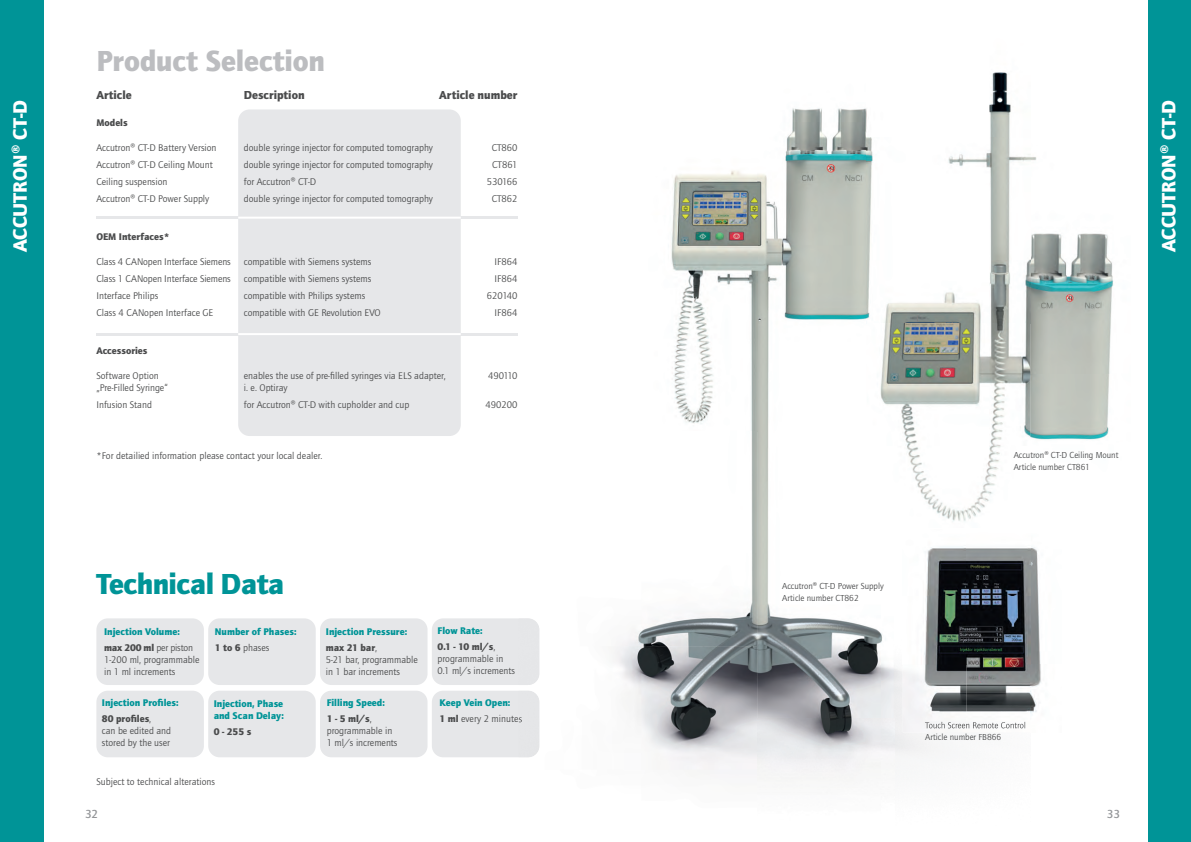
<style>
.page{position:relative;width:1191px;height:842px;background:#fff}
.page>*{position:absolute;margin:0;border:0;box-sizing:border-box;transform-origin:0 0}
.t1{font:900 30px "Quay Sans ITC Std";letter-spacing:-.005em;color:#bcbdc0}
.t2{font:900 30px "Quay Sans ITC Std";letter-spacing:-.02em;color:#009497}
.t3{font:900 20px "Quay Sans ITC Std";letter-spacing:-.01em;color:#fff}
.t4{font:900 12px "Quay Sans ITC Std";color:#4b4c4d}
.t5{font:500 12px "Quay Sans ITC Std";color:#939598}
.t6{font:10px/12px "Quay Sans ITC Std";color:#4b4c4d}
.t7{font:900 10px/16px "Quay Sans ITC Std";color:#009497}
.t8{font:900 10px/16px "Quay Sans ITC Std";color:#4b4c4d}
.t9{font:9px/12px "Quay Sans ITC Std";color:#4b4c4d}
.s1{color:#4b4c4d}
.s2{font-weight:400;color:#4b4c4d}
.s3{color:#009497}
.s4{font-weight:400}
</style>
<div class="page">
<div style="left:0;top:0;width:43px;height:842px;background:#009497"></div>
<div style="left:238px;top:109px;width:223px;height:327px;background:#e6e7e9;border-radius:11px"></div>
<hr style="left:96px;top:217px;width:423px;height:2px;background:#e6e7e9">
<hr style="left:96px;top:333px;width:423px;height:2px;background:#e6e7e9">
<hr style="left:238px;top:217px;width:223px;height:2px;background:#fff">
<hr style="left:238px;top:333px;width:223px;height:2px;background:#fff">
<div style="left:96px;top:618px;width:108px;height:67px;background:#e6e7e9;border-radius:11px"></div>
<div style="left:432px;top:691px;width:107px;height:66px;background:#e6e7e9;border-radius:11px"></div>
<div style="left:320px;top:618px;width:107px;height:67px;background:#e6e7e9;border-radius:11px"></div>
<div style="left:432px;top:618px;width:107px;height:67px;background:#e6e7e9;border-radius:11px"></div>
<div style="left:208px;top:618px;width:108px;height:67px;background:#e6e7e9;border-radius:11px"></div>
<div style="left:320px;top:691px;width:107px;height:66px;background:#e6e7e9;border-radius:11px"></div>
<div style="left:208px;top:691px;width:108px;height:66px;background:#e6e7e9;border-radius:11px"></div>
<div style="left:96px;top:691px;width:108px;height:66px;background:#e6e7e9;border-radius:11px"></div>
<img style="left:519px;top:108px;width:374px;height:671px">
<img style="left:519px;top:691px;width:20px;height:66px">
<svg style="left:519px;top:715px;width:3px;height:9px"></svg>
<img style="left:519px;top:618px;width:20px;height:67px">
<img style="left:866px;top:72px;width:247px;height:457px">
<img style="left:902px;top:528px;width:159px;height:204px">
<img style="left:925px;top:722px;width:100px;height:6px">
<div style="left:1148px;top:0;width:43px;height:842px;background:#009497"></div>
<h2 class="t3" style="left:8px;top:252px;width:154px;rotate:-90deg">ACCUTRON® CT-D</h2>
<h1 class="t1" style="left:96px;top:43px;width:230px">Product Selection</h1>
<p class="t4" style="left:96px;top:88px;width:37px">Article</p>
<p class="t4" style="left:244px;top:88px;width:62px">Description</p>
<p class="t4" style="left:439px;top:88px;width:80px">Article number</p>
<p class="t8" style="left:96px;top:115px;width:33px">Models</p>
<p class="t6" style="left:96px;top:142px;width:122px">Accutron® CT-D Battery Version</p>
<p class="t6" style="left:244px;top:142px;width:191px">double syringe injector for computed tomography</p>
<p class="t6" style="left:491px;top:142px;width:27px">CT860</p>
<p class="t6" style="left:96px;top:159px;width:118px">Accutron® CT-D Ceiling Mount</p>
<p class="t6" style="left:244px;top:159px;width:191px">double syringe injector for computed tomography</p>
<p class="t6" style="left:492px;top:159px;width:27px">CT861</p>
<p class="t6" style="left:96px;top:176px;width:73px">Ceiling suspension</p>
<p class="t6" style="left:244px;top:176px;width:74px">for Accutron® CT-D</p>
<p class="t6" style="left:487px;top:176px;width:32px">530166</p>
<p class="t6" style="left:96px;top:193px;width:114px">Accutron® CT-D Power Supply</p>
<p class="t6" style="left:244px;top:193px;width:191px">double syringe injector for computed tomography</p>
<p class="t6" style="left:491px;top:193px;width:27px">CT862</p>
<p class="t8" style="left:96px;top:229px;width:75px">OEM Interfaces*</p>
<p class="t6" style="left:96px;top:256px;width:136px">Class 4 CANopen Interface Siemens</p>
<p class="t6" style="left:244px;top:256px;width:129px">compatible with Siemens systems</p>
<p class="t6" style="left:494px;top:256px;width:24px">IF864</p>
<p class="t6" style="left:96px;top:273px;width:136px">Class 1 CANopen Interface Siemens</p>
<p class="t6" style="left:244px;top:273px;width:129px">compatible with Siemens systems</p>
<p class="t6" style="left:494px;top:273px;width:24px">IF864</p>
<p class="t6" style="left:96px;top:290px;width:63px">Interface Philips</p>
<p class="t6" style="left:244px;top:290px;width:123px">compatible with Philips systems</p>
<p class="t6" style="left:487px;top:290px;width:32px">620140</p>
<p class="t6" style="left:96px;top:307px;width:118px">Class 4 CANopen Interface GE</p>
<p class="t6" style="left:244px;top:307px;width:138px">compatible with GE Revolution EVO</p>
<p class="t6" style="left:494px;top:307px;width:24px">IF864</p>
<p class="t8" style="left:96px;top:343px;width:53px">Accessories</p>
<p class="t6" style="left:96px;top:370px;width:64px">Software Option</p>
<p class="t6" style="left:244px;top:370px;width:203px">enables the use of pre-filled syringes via ELS adapter,</p>
<p class="t6" style="left:488px;top:370px;width:31px">490110</p>
<p class="t6" style="left:96px;top:382px;width:73px">„Pre-Filled Syringe“</p>
<p class="t6" style="left:244px;top:382px;width:45px">i. e. Optiray</p>
<p class="t6" style="left:96px;top:399px;width:57px">Infusion Stand</p>
<p class="t6" style="left:244px;top:399px;width:167px">for Accutron® CT-D with cupholder and cup</p>
<p class="t6" style="left:485px;top:399px;width:33px">490200</p>
<p class="t6" style="left:96px;top:450px;width:227px">*For detailied information please contact your local dealer.</p>
<h1 class="t2" style="left:96px;top:567px;width:189px">Technical Data</h1>
<p class="t7" style="left:104px;top:623px;width:90px">Injection Volume: <span class="s1">max 200 ml</span> <span class="s2">per piston</span></p>
<p class="t6" style="left:104px;top:654px;width:97px">1-200 ml, programmable in 1 ml increments</p>
<p class="t7" style="left:215px;top:623px;width:83px">Number of Phases:<br><span class="s1">1 to 6</span> <span class="s2">phases</span></p>
<p class="t7" style="left:102px;top:695px;width:78px">Injection Profiles:<br><span class="s1">80 profiles</span><span class="s2">,</span></p>
<p class="t6" style="left:102px;top:725px;width:71px">can be edited and stored by the user</p>
<p class="t7" style="left:214px;top:698px;width:72px;line-height:12px">Injection, Phase and Scan Delay:</p>
<p class="t8" style="left:214px;top:724px;width:39px">0 - 255 s</p>
<p class="t6" style="left:96px;top:776px;width:120px">Subject to technical alterations</p>
<p class="t5" style="left:85px;top:807px;width:15px">32</p>
<p class="t7" style="left:326px;top:623px;width:83px">Injection Pressure: <span class="s1">max 21 bar</span><span class="s2">,</span></p>
<p class="t6" style="left:326px;top:654px;width:94px">5-21 bar, programmable in 1 bar increments</p>
<p class="t7" style="left:327px;top:695px;width:60px">Filling Speed:<br><span class="s1">1 - 5 ml/s</span><span class="s2">,</span></p>
<p class="t6" style="left:327px;top:725px;width:72px">programmable in<br>1 ml/s increments</p>
<p class="t8" style="left:437px;top:623px;width:59px"><span class="s3">Flow Rate:<br></span>0.1 - 10 ml/s<span class="s4">,</span></p>
<p class="t6" style="left:437px;top:653px;width:79px">programmable in<br>0.1 ml/s increments</p>
<p class="t7" style="left:439px;top:695px;width:84px">Keep Vein Open:<br><span class="s1">1 ml</span> <span class="s2">every 2 minutes</span></p>
<h2 class="t3" style="left:1157px;top:252px;width:154px;rotate:-90deg">ACCUTRON® CT-D</h2>
<p class="t9" style="left:782px;top:580px;width:103px">Accutron® CT-D Power Supply<br>Article number CT862</p>
<p class="t9" style="left:1013px;top:449px;width:106px">Accutron® CT-D Ceiling Mount<br>Article number CT861</p>
<p class="t9" style="left:925px;top:731px;width:78px">Article number FB866</p>
<p class="t5" style="left:1107px;top:807px;width:15px">33</p>
</div>
